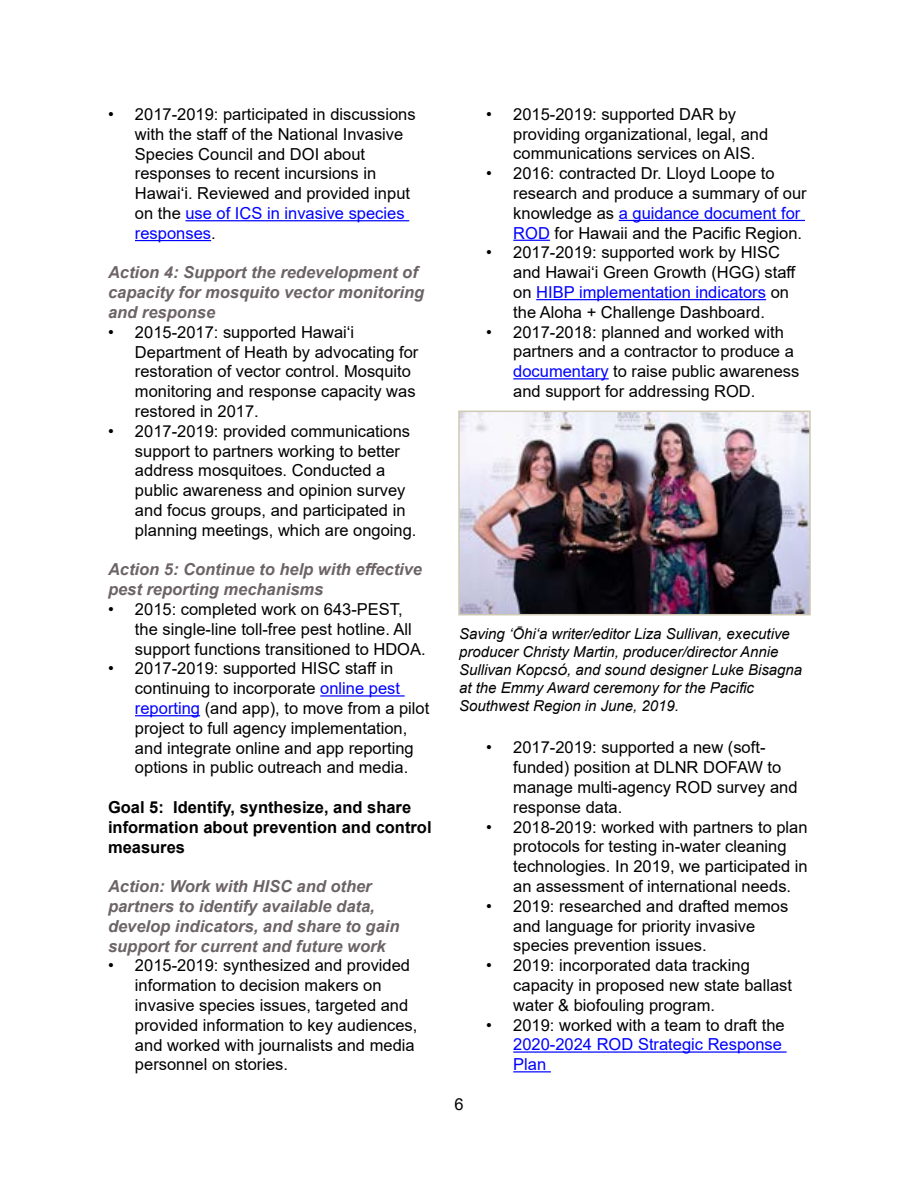
<style>
.page{position:relative;width:918px;height:1188px;background:#fff}
.page>*{position:absolute;margin:0;border:0;box-sizing:border-box;transform-origin:0 0}
.t1{font:16.5px/19.8px "Arial";color:#000}
.t2{font:italic 700 16.5px/19.8px "Arial";color:#6c6366}
.t3{font:700 16.5px/19.8px "Arial";color:#000}
.t4{font:16.5px/19.8px "Arial";color:#00f}
.t5{font:italic 15px/18px "Arial";color:#000}
.s1{color:#00f}
</style>
<div class="page">
<hr style="left:185px;top:220px;width:224px;height:1px;background:#00f">
<hr style="left:135px;top:240px;width:76px;height:1px;background:#00f">
<hr style="left:320px;top:695px;width:85px;height:2px;background:#00f">
<hr style="left:135px;top:715px;width:65px;height:1px;background:#00f">
<hr style="left:619px;top:220px;width:186px;height:1px;background:#00f">
<hr style="left:513px;top:240px;width:37px;height:1px;background:#00f">
<hr style="left:536px;top:299px;width:230px;height:1px;background:#00f">
<hr style="left:513px;top:378px;width:96px;height:1px;background:#00f">
<hr style="left:513px;top:1051px;width:274px;height:2px;background:#00f">
<hr style="left:513px;top:1071px;width:38px;height:1px;background:#00f">
<img style="left:461px;top:414px;width:347px;height:198px">
<div style="left:458px;top:411px;width:353px;height:204px;border:2px solid #cfc9b1"></div>
<p class="t1" style="left:135px;top:104px;width:282px;text-indent:-27px">• 2017-2019: participated in discussions with the staff of the National Invasive<br>Species Council and DOI about responses to recent incursions in<br>Hawai‘i. Reviewed and provided input on the <span class="s1">use of ICS in invasive species responses</span>.</p>
<p class="t2" style="left:108px;top:263px;width:318px">Action 4: Support the redevelopment of capacity for mosquito vector monitoring and response</p>
<p class="t1" style="left:135px;top:322px;width:285px;text-indent:-27px">• 2015-2017: supported Hawai‘i Department of Heath by advocating for restoration of vector control. Mosquito monitoring and response capacity was restored in 2017.</p>
<p class="t1" style="left:135px;top:421px;width:283px;text-indent:-27px">• 2017-2019: provided communications support to partners working to better address mosquitoes. Conducted a public awareness and opinion survey and focus groups, and participated in planning meetings, which are ongoing.</p>
<p class="t2" style="left:108px;top:560px;width:316px">Action 5: Continue to help with effective pest reporting mechanisms</p>
<p class="t1" style="left:135px;top:599px;width:292px;text-indent:-27px">• 2015: completed work on 643-PEST, the single-line toll-free pest hotline. All support functions transitioned to HDOA.</p>
<p class="t1" style="left:135px;top:659px;width:296px;text-indent:-27px">• 2017-2019: supported HISC staff in continuing to incorporate <span class="s1">online pest reporting</span> (and app), to move from a pilot project to full agency implementation, and integrate online and app reporting options in public outreach and media.</p>
<p class="t3" style="left:108px;top:798px;width:325px">Goal 5: Identify, synthesize, and share information about prevention and control measures</p>
<p class="t2" style="left:108px;top:877px;width:293px">Action: Work with HISC and other partners to identify available data, develop indicators, and share to gain support for current and future work</p>
<p class="t1" style="left:135px;top:956px;width:284px;text-indent:-27px">• 2015-2019: synthesized and provided information to decision makers on invasive species issues, targeted and provided information to key audiences, and worked with journalists and media personnel on stories.</p>
<p class="t1" style="left:513px;top:104px;width:256px;text-indent:-27px">• 2015-2019: supported DAR by providing organizational, legal, and communications services on AIS.</p>
<p class="t1" style="left:513px;top:163px;width:295px;text-indent:-27px">• 2016: contracted Dr. Lloyd Loope to research and produce a summary of our knowledge as <span class="s1">a guidance document for ROD</span> for Hawaii and the Pacific Region.</p>
<p class="t1" style="left:513px;top:243px;width:284px;text-indent:-27px">• 2017-2019: supported work by HISC and Hawaiʻi Green Growth (HGG) staff on <span class="s1">HIBP implementation indicators</span> on the Aloha + Challenge Dashboard.</p>
<p class="t1" style="left:513px;top:322px;width:288px;text-indent:-27px">• 2017-2018: planned and worked with partners and a contractor to produce a <span class="s1">documentary</span> to raise public awareness and support for addressing ROD.</p>
<p class="t5" style="left:459px;top:624px;width:345px">Saving ʻŌhiʻa writer/editor Liza Sullivan, executive producer Christy Martin, producer/director Annie Sullivan KopcsÓ, and sound designer Luke Bisagna at the Emmy Award ceremony for the Pacific Southwest Region in June, 2019.</p>
<p class="t1" style="left:454px;top:1094px;width:11px">6</p>
<p class="t1" style="left:513px;top:738px;width:286px;text-indent:-27px">• 2017-2019: supported a new (soft&shy;funded) position at DLNR DOFAW to manage multi-agency ROD survey and response data.</p>
<p class="t1" style="left:513px;top:817px;width:296px;text-indent:-27px">• 2018-2019: worked with partners to plan protocols for testing in-water cleaning technologies. In 2019, we participated in an assessment of international needs.</p>
<p class="t1" style="left:513px;top:896px;width:277px;text-indent:-27px">• 2019: researched and drafted memos and language for priority invasive species prevention issues.</p>
<p class="t1" style="left:513px;top:955px;width:280px;text-indent:-27px">• 2019: incorporated data tracking capacity in proposed new state ballast water &amp; biofouling program.</p>
<p class="t1" style="left:486px;top:1015px;width:300px">• 2019: worked with a team to draft the</p>
<p class="t4" style="left:513px;top:1035px;width:270px">2020-2024 ROD Strategic Response<br>Plan</p>
</div>
